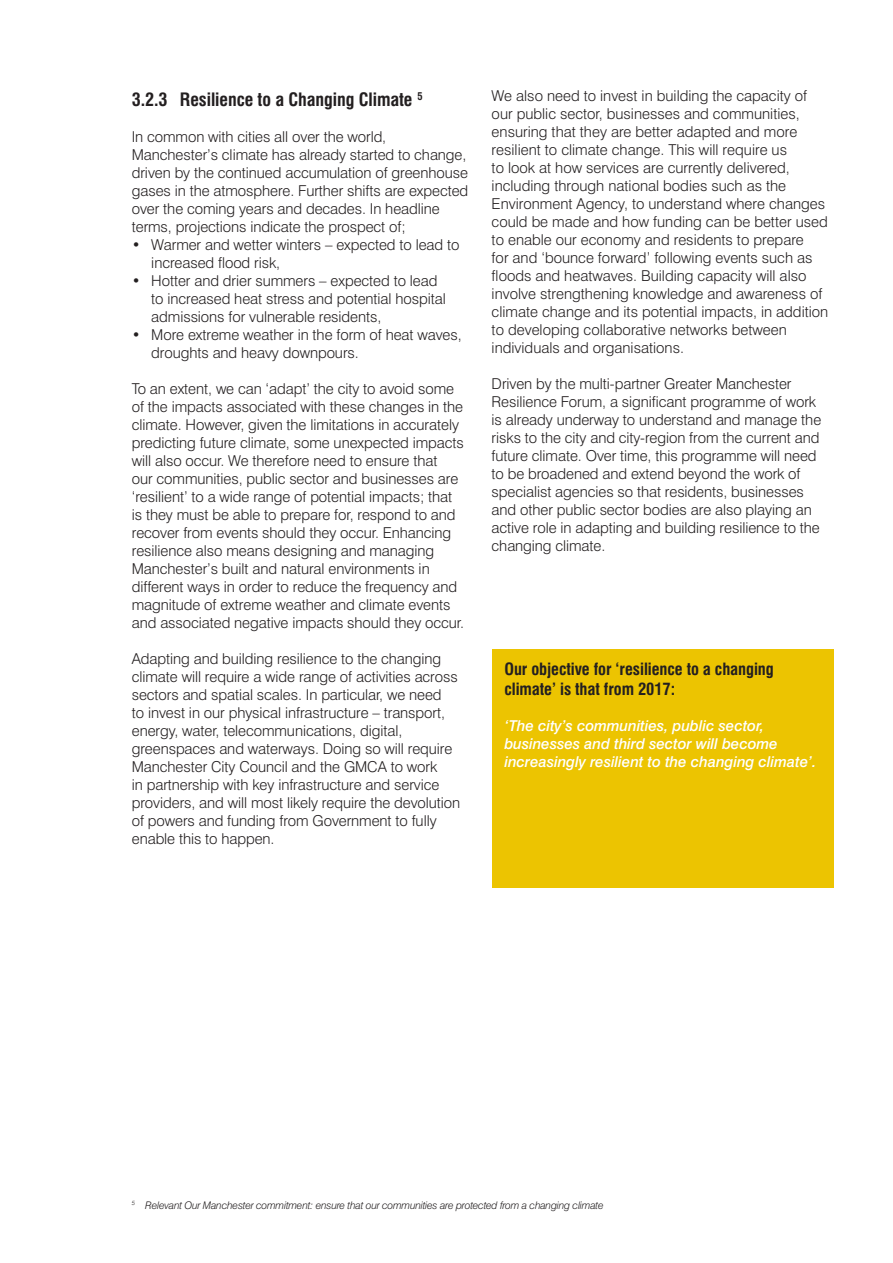
<style>
.page{position:relative;width:893px;height:1263px;background:#fff}
.page>*{position:absolute;margin:0;border:0;box-sizing:border-box;transform-origin:0 0}
.t1{font:700 condensed 18px "Swiss 721 BT";letter-spacing:-.005em;color:#231f20}
.t2{font:700 condensed 16.5px/19.8px "Swiss 721 BT";letter-spacing:-.005em;color:#231f20}
.t3{font:300 15px/18px "Swiss 721 BT";letter-spacing:-.005em;color:#231f20}
.t4{font:italic 500 15px/18px "Swiss 721 BT";letter-spacing:-.005em;color:#fff}
.t5{font:italic 300 10.5px "Swiss 721 BT";letter-spacing:-.02em;color:#231f20}
</style>
<div class="page">
<div style="left:492px;top:649px;width:341px;height:239px;background:#ecc401"></div>
<p class="t1" style="left:132px;top:89px;width:292px">3.2.3 Resilience to a Changing Climate <sup>5</sup></p>
<p class="t3" style="left:132px;top:128px;width:338px">In common with cities all over the world, Manchester’s climate has already started to change, driven by the continued accumulation of greenhouse gases in the atmosphere. Further shifts are expected over the coming years and decades. In headline terms, projections indicate the prospect of;</p>
<p class="t3" style="left:151px;top:236px;width:310px;text-indent:-19px">• Warmer and wetter winters – expected to lead to increased flood risk,</p>
<p class="t3" style="left:151px;top:272px;width:296px;text-indent:-20px">• Hotter and drier summers – expected to lead to increased heat stress and potential hospital admissions for vulnerable residents,</p>
<p class="t3" style="left:151px;top:326px;width:312px;text-indent:-20px">• More extreme weather in the form of heat waves, droughts and heavy downpours.</p>
<p class="t3" style="left:132px;top:380px;width:334px">To an extent, we can ‘adapt’ the city to avoid some of the impacts associated with these changes in the climate. However, given the limitations in accurately predicting future climate, some unexpected impacts will also occur. We therefore need to ensure that<br>our communities, public sector and businesses are ‘resilient’ to a wide range of potential impacts; that is they must be able to prepare for, respond to and recover from events should they occur. Enhancing resilience also means designing and managing Manchester’s built and natural environments in different ways in order to reduce the frequency and magnitude of extreme weather and climate events and associated negative impacts should they occur.</p>
<p class="t3" style="left:132px;top:650px;width:330px">Adapting and building resilience to the changing climate will require a wide range of activities across sectors and spatial scales. In particular, we need<br>to invest in our physical infrastructure – transport, energy, water, telecommunications, digital, greenspaces and waterways. Doing so will require Manchester City Council and the GMCA to work<br>in partnership with key infrastructure and service providers, and will most likely require the devolution of powers and funding from Government to fully enable this to happen.</p>
<p class="t3" style="left:492px;top:87px;width:338px">We also need to invest in building the capacity of our public sector, businesses and communities, ensuring that they are better adapted and more resilient to climate change. This will require us<br>to look at how services are currently delivered, including through national bodies such as the Environment Agency, to understand where changes could be made and how funding can be better used to enable our economy and residents to prepare<br>for and ‘bounce forward’ following events such as floods and heatwaves. Building capacity will also involve strengthening knowledge and awareness of climate change and its potential impacts, in addition to developing collaborative networks between individuals and organisations.</p>
<p class="t3" style="left:492px;top:375px;width:331px">Driven by the multi-partner Greater Manchester Resilience Forum, a significant programme of work is already underway to understand and manage the risks to the city and city-region from the current and future climate. Over time, this programme will need to be broadened and extend beyond the work of specialist agencies so that residents, businesses and other public sector bodies are also playing an active role in adapting and building resilience to the changing climate.</p>
<p class="t2" style="left:504px;top:659px;width:271px">Our objective for ‘resilience to a changing climate’ is that from 2017:</p>
<p class="t4" style="left:504px;top:716px;width:313px">‘The city’s communities, public sector, businesses and third sector will become increasingly resilient to the changing climate’.</p>
<p class="t5" style="left:132px;top:1199px;width:473px"><sup>5</sup> Relevant Our Manchester commitment: ensure that our communities are protected from a changing climate</p>
</div>
